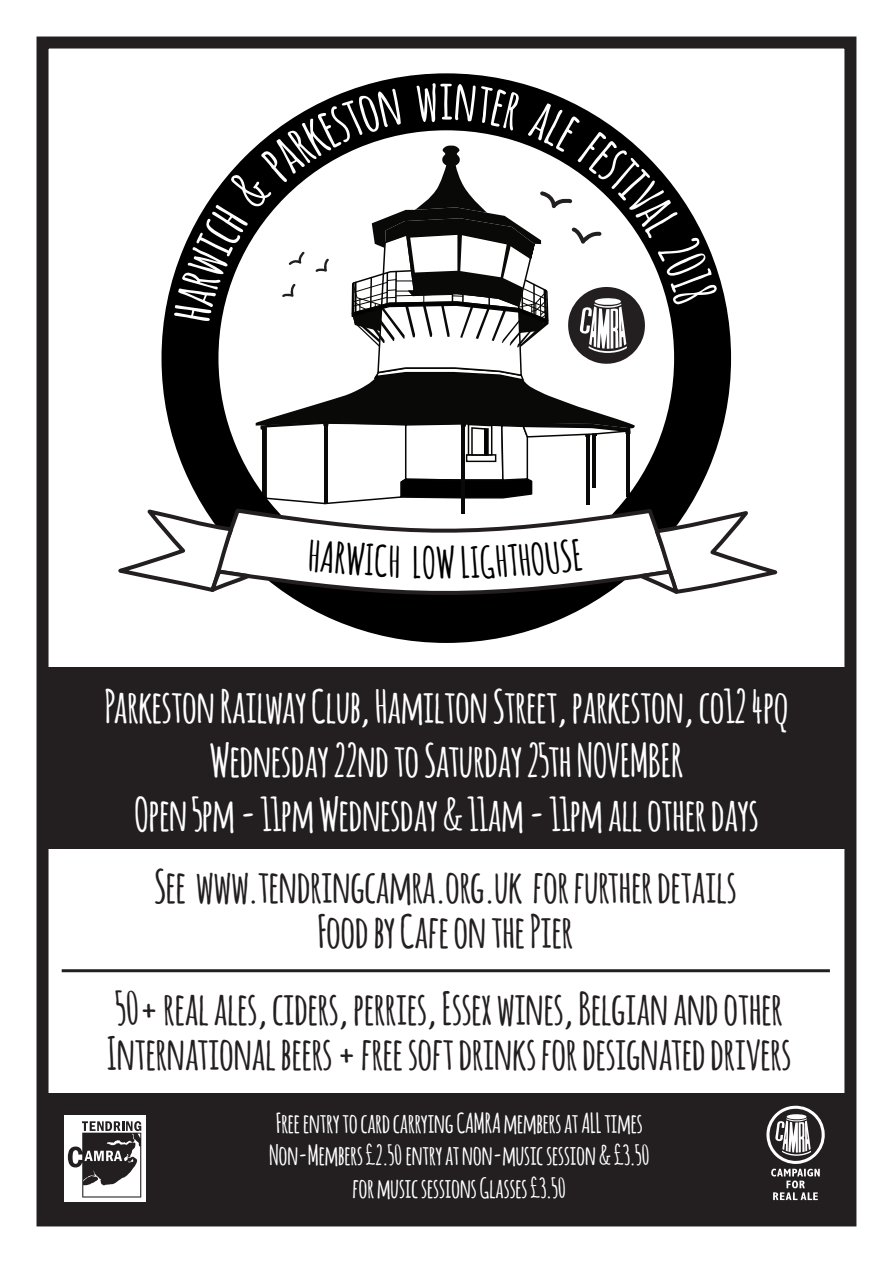
<style>
.page{position:relative;width:893px;height:1263px;background:#fff}
.page>*{position:absolute;margin:0;border:0;box-sizing:border-box;transform-origin:0 0}
.t1{font:700 54.75px "Amatic";color:#fff}
.t2{font:700 45px/45px "Amatic";color:#231f20}
.t3{font:700 45px "Amatic";color:#fff}
.t4{font:700 42px "Amatic";color:#000001}
.t5{font:700 27px/32.4px "Amatic";color:#fff;text-align:center}
</style>
<div class="page">
<div style="left:37px;top:37px;width:819px;height:1189px;border:12px solid #231f20"></div>
<div style="left:43px;top:1093px;width:807px;height:127px;background:#231f20"></div>
<div style="left:43px;top:667px;width:807px;height:182px;background:#231f20"></div>
<svg style="left:296px;top:73px;width:301px;height:570px;fill:#000001"></svg>
<div style="left:64px;top:1115px;width:81px;height:86px;background:#fff"></div>
<svg style="left:68px;top:1121px;width:73px;height:76px"></svg>
<svg style="left:766px;top:1105px;width:59px;height:95px"></svg>
<hr style="left:62px;top:969px;width:768px;height:3px;background:#231f20">
<svg style="left:118px;top:83px;width:660px;height:517px"></svg>
<p class="t1" style="left:439px;top:61px;width:15px">i</p>
<p class="t4" style="left:436px;top:533px;width:20px">W</p>
<p class="t3" style="left:105px;top:674px;width:685px">Parkeston Railway Club, Hamilton Street, parkeston, co12 4pq</p>
<p class="t3" style="left:210px;top:728px;width:475px">Wednesday 22nd to Saturday 25th NOVEMBER</p>
<p class="t3" style="left:134px;top:782px;width:626px">Open 5pm - 11pm Wednesday &amp; 11am - 11pm all other days</p>
<p class="t2" style="left:154px;top:862px;width:583px">See www.tendringcamra.org.uk for further details</p>
<p class="t2" style="left:318px;top:907px;width:256px">Food by Cafe on the Pier</p>
<p class="t2" style="left:107px;top:984px;width:685px">50+ real ales, ciders, perries, Essex wines, Belgian and other<br>International beers + free soft drinks for designated drivers</p>
<p class="t5" style="left:276px;top:1105px;width:368px">Free entry to card carrying CAMRA members at ALL times</p>
<p class="t5" style="left:269px;top:1138px;width:382px">Non-Members £2.50 entry at non-music session &amp; £3.50 for music sessions Glasses £3.50</p>
</div>
